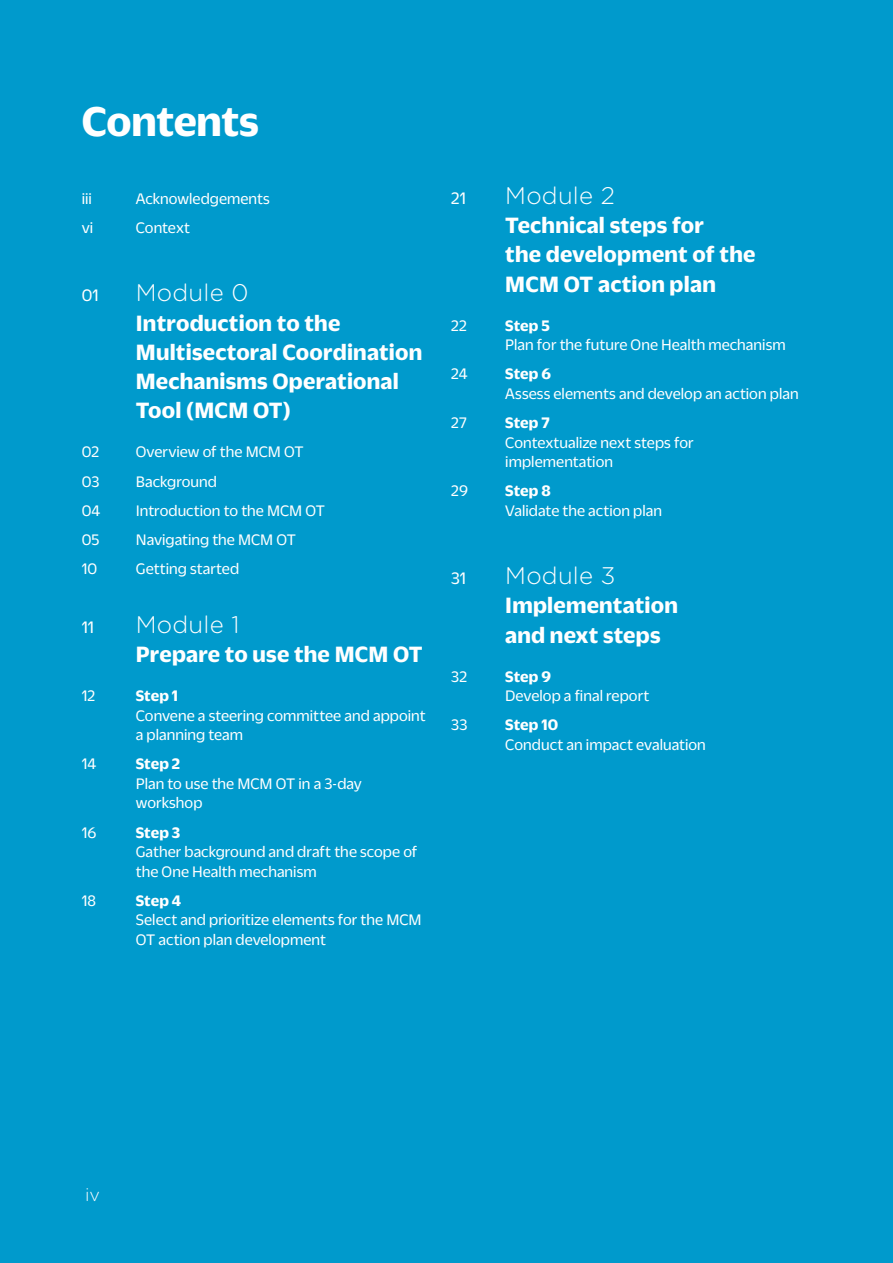
<style>
.page{position:relative;width:893px;height:1263px;background:#009acc}
.page>*{position:absolute;margin:0;border:0;box-sizing:border-box;transform-origin:0 0}
.TITRES_Gros__Chapitr{font:700 45px "Duplicate Sans";letter-spacing:-.005em;color:#fff}
.TITRES_Moyen__Encart{font:700 24px/29.2px "Duplicate Sans";letter-spacing:.01em;color:#fff}
.TITRES_Moyen__Encart-2{font:18px "Duplicate Sans";letter-spacing:-.005em;color:#fff}
.t1{font:300 18px "Gotham Rounded";color:#fff}
.TITRES_Petit{font:16.5px/19.5px "Duplicate Sans";letter-spacing:.005em;color:#fff}
.s1{font-family:"Gotham Rounded";font-weight:300}
.s2{font-weight:700}
</style>
<div class="page">
<p class="TITRES_Gros__Chapitr" style="left:82px;top:90px;width:179px">Contents</p>
<p class="TITRES_Petit" style="left:82px;top:188px;width:12px">iii</p>
<p class="TITRES_Petit" style="left:136px;top:188px;width:136px">Acknowledgements</p>
<p class="TITRES_Petit" style="left:82px;top:217px;width:13px">vi</p>
<p class="TITRES_Petit" style="left:136px;top:217px;width:56px">Context</p>
<p class="TITRES_Moyen__Encart-2" style="left:82px;top:284px;width:19px">01</p>
<p class="TITRES_Moyen__Encart" style="left:136px;top:277px;width:288px"><span class="s1">Module 0<br></span>Introduction to the<br>Multisectoral Coordination<br>Mechanisms Operational<br>Tool (MCM OT)</p>
<p class="TITRES_Petit" style="left:82px;top:441px;width:19px">02</p>
<p class="TITRES_Petit" style="left:136px;top:441px;width:169px">Overview of the MCM OT</p>
<p class="TITRES_Petit" style="left:82px;top:470px;width:19px">03</p>
<p class="TITRES_Petit" style="left:136px;top:470px;width:83px">Background</p>
<p class="TITRES_Petit" style="left:82px;top:500px;width:20px">04</p>
<p class="TITRES_Petit" style="left:136px;top:500px;width:191px">Introduction to the MCM OT</p>
<p class="TITRES_Petit" style="left:82px;top:529px;width:19px">05</p>
<p class="TITRES_Petit" style="left:136px;top:529px;width:162px">Navigating the MCM OT</p>
<p class="TITRES_Petit" style="left:82px;top:558px;width:17px">10</p>
<p class="TITRES_Petit" style="left:136px;top:558px;width:105px">Getting started</p>
<p class="TITRES_Moyen__Encart-2" style="left:82px;top:615px;width:14px">11</p>
<p class="TITRES_Moyen__Encart" style="left:136px;top:608px;width:288px"><span class="s1">Module 1<br></span>Prepare to use the MCM OT</p>
<p class="TITRES_Petit" style="left:82px;top:685px;width:15px">12</p>
<p class="TITRES_Petit" style="left:136px;top:685px;width:291px"><span class="s2">Step 1<br></span>Convene a steering committee and appoint a planning team</p>
<p class="TITRES_Petit" style="left:82px;top:753px;width:16px">14</p>
<p class="TITRES_Petit" style="left:136px;top:753px;width:227px"><span class="s2">Step 2<br></span>Plan to use the MCM OT in a 3-day workshop</p>
<p class="TITRES_Petit" style="left:82px;top:821px;width:16px">16</p>
<p class="TITRES_Petit" style="left:136px;top:821px;width:283px"><span class="s2">Step 3<br></span>Gather background and draft the scope of the One Health mechanism</p>
<p class="TITRES_Petit" style="left:82px;top:890px;width:16px">18</p>
<p class="TITRES_Petit" style="left:136px;top:890px;width:287px"><span class="s2">Step 4<br></span>Select and prioritize elements for the MCM<br>OT action plan development</p>
<p class="TITRES_Moyen__Encart-2" style="left:451px;top:186px;width:16px">21</p>
<p class="TITRES_Moyen__Encart" style="left:505px;top:179px;width:252px"><span class="s1">Module 2<br></span>Technical steps for<br>the development of the<br>MCM OT action plan</p>
<p class="TITRES_Petit" style="left:451px;top:314px;width:17px">22</p>
<p class="TITRES_Petit" style="left:505px;top:314px;width:282px"><span class="s2">Step 5<br></span>Plan for the future One Health mechanism</p>
<p class="TITRES_Petit" style="left:451px;top:363px;width:18px">24</p>
<p class="TITRES_Petit" style="left:505px;top:363px;width:295px"><span class="s2">Step 6<br></span>Assess elements and develop an action plan</p>
<p class="TITRES_Petit" style="left:451px;top:412px;width:17px">27</p>
<p class="TITRES_Petit" style="left:505px;top:412px;width:190px"><span class="s2">Step 7<br></span>Contextualize next steps for implementation</p>
<p class="TITRES_Petit" style="left:451px;top:480px;width:18px">29</p>
<p class="TITRES_Petit" style="left:505px;top:480px;width:158px"><span class="s2">Step 8<br></span>Validate the action plan</p>
<p class="TITRES_Moyen__Encart-2" style="left:451px;top:567px;width:17px">31</p>
<p class="TITRES_Moyen__Encart" style="left:505px;top:560px;width:174px"><span class="s1">Module 3<br></span>Implementation and next steps</p>
<p class="TITRES_Petit" style="left:451px;top:665px;width:17px">32</p>
<p class="TITRES_Petit" style="left:505px;top:665px;width:146px"><span class="s2">Step 9<br></span>Develop a final report</p>
<p class="TITRES_Petit" style="left:451px;top:714px;width:18px">33</p>
<p class="TITRES_Petit" style="left:505px;top:714px;width:202px"><span class="s2">Step 10<br></span>Conduct an impact evaluation</p>
<p class="t1" style="left:85px;top:1182px;width:16px">iv</p>
</div>
